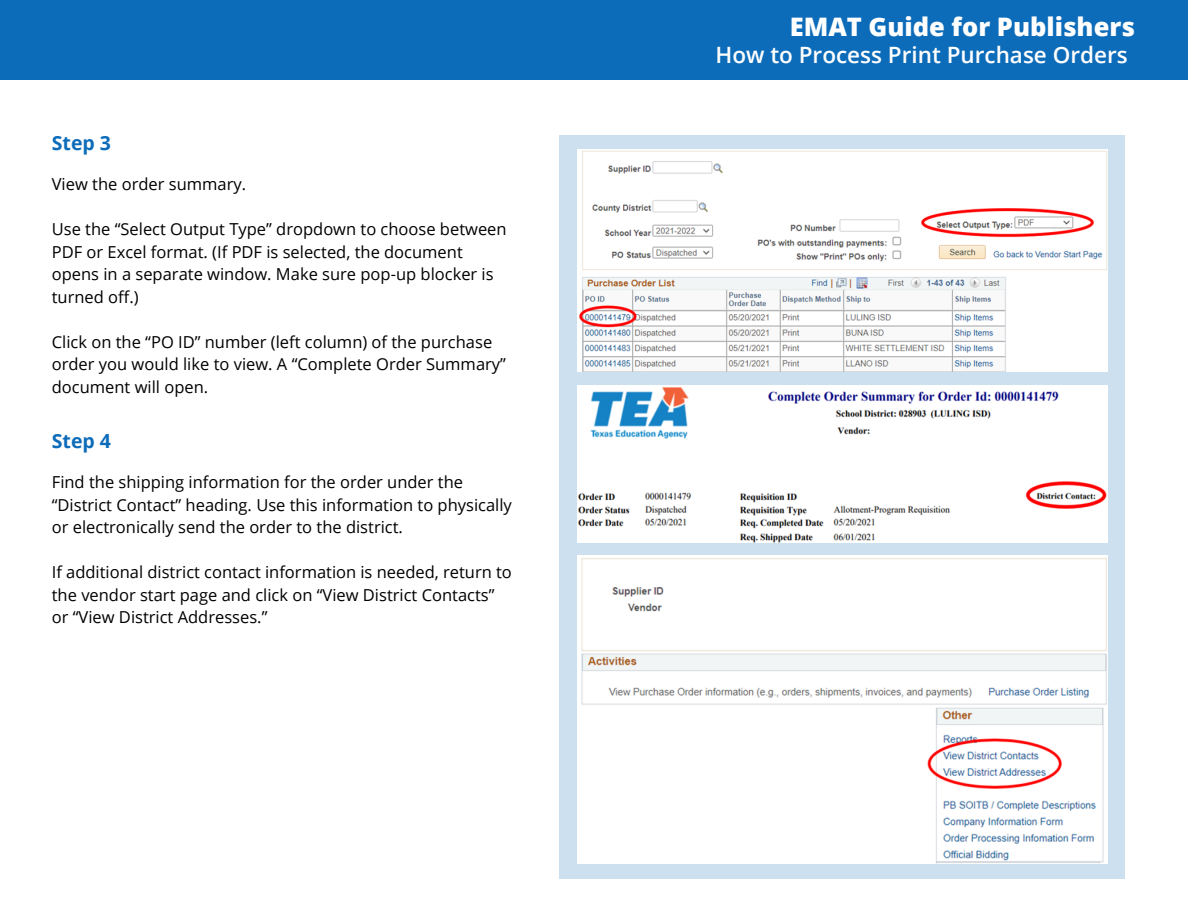
<style>
.page{position:relative;width:1188px;height:918px;background:#fff}
.page>*{position:absolute;margin:0;border:0;box-sizing:border-box;transform-origin:0 0}
.t1{font:800 25.5px "Open Sans";color:#fff}
.t2{font:600 22.5px "Open Sans";color:#fff}
.Step{font:700 19.5px "Open Sans";color:#0d6cb9}
.Body{font:16.5px/22.5px "Open Sans";color:#000}
</style>
<div class="page">
<div style="left:559px;top:135px;width:566px;height:743px;background:#cde0f0"></div>
<img style="left:577px;top:149px;width:531px;height:223px">
<img style="left:577px;top:385px;width:531px;height:157px">
<img style="left:577px;top:556px;width:531px;height:308px">
<div style="left:0;top:0;width:1188px;height:79px;background:#0d6cb9"></div>
<h3 class="Step" style="left:52px;top:129px;width:61px">Step 3</h3>
<p class="Body" style="left:52px;top:173px;width:196px">View the order summary.</p>
<p class="Body" style="left:52px;top:218px;width:456px">Use the “Select Output Type” dropdown to choose between PDF or Excel format. (If PDF is selected, the document opens in a separate window. Make sure pop-up blocker is turned off.)</p>
<p class="Body" style="left:52px;top:330px;width:456px">Click on the “PO ID” number (left column) of the purchase order you would like to view. A “Complete Order Summary” document will open.</p>
<h3 class="Step" style="left:52px;top:427px;width:61px">Step 4</h3>
<p class="Body" style="left:52px;top:471px;width:462px">Find the shipping information for the order under the “District Contact” heading. Use this information to physically or electronically send the order to the district.</p>
<p class="Body" style="left:52px;top:561px;width:462px">If additional district contact information is needed, return to the vendor start page and click on “View District Contacts” or “View District Addresses.”</p>
<h1 class="t1" style="left:790px;top:7px;width:347px">EMAT Guide for Publishers</h1>
<h2 class="t2" style="left:716px;top:39px;width:414px">How to Process Print Purchase Orders</h2>
</div>
